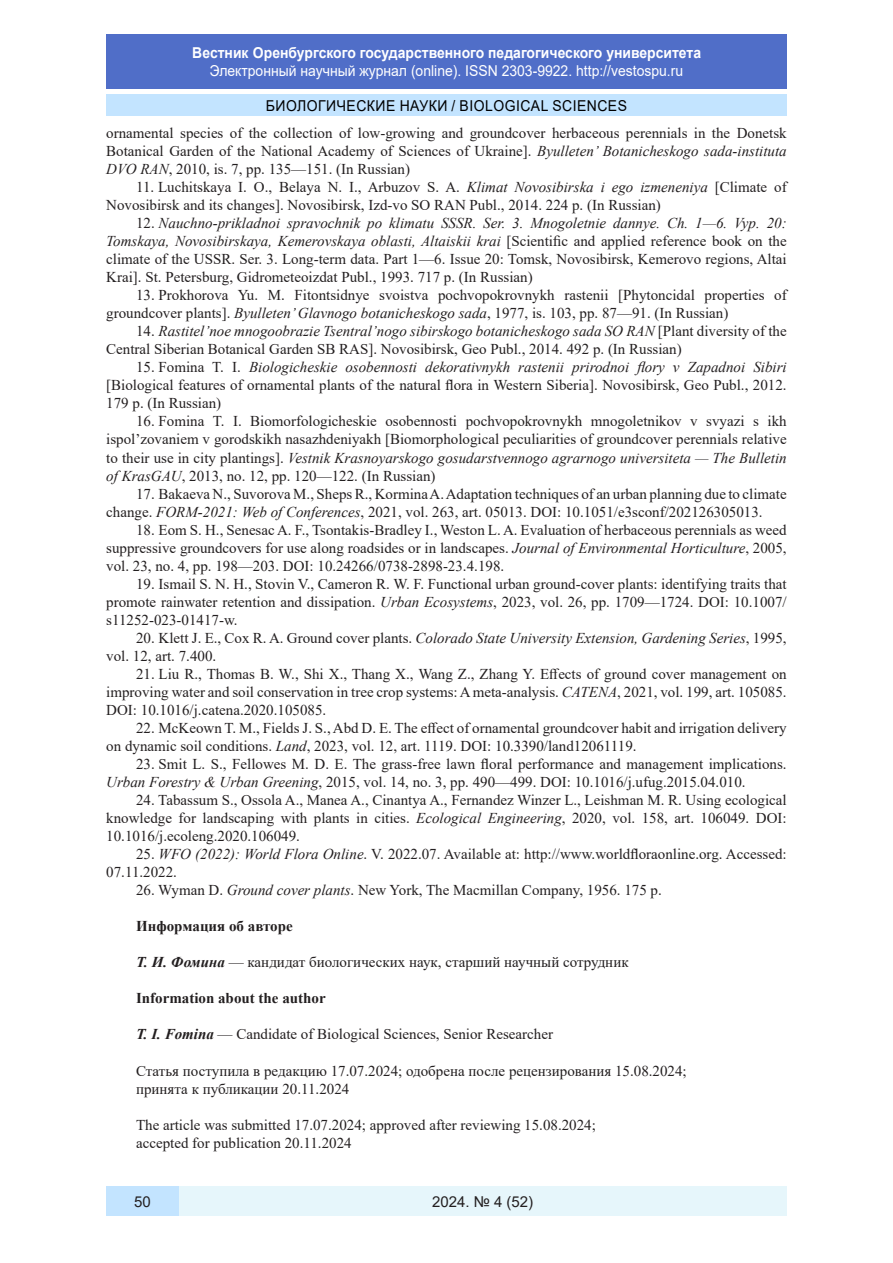
<style>
.page{position:relative;width:893px;height:1263px;background:#fff}
.page>*{position:absolute;margin:0;border:0;box-sizing:border-box;transform-origin:0 0}
.литература{font:15px/18px "Times New Roman";color:#231f20;text-align:justify}
.t1{font:15px "Arial";color:#fff;scale:.93 1}
.t2{font:700 15px "Arial";color:#fff;scale:.93 1}
.литература-2{font:700 15px "Times New Roman";color:#231f20}
.t3{font:15px "Arial";letter-spacing:.035em;color:#000;scale:.93 1}
.t4{font:15px "Arial";color:#231f20}
.s1{font-style:italic}
.s2{font-weight:700;font-style:italic}
</style>
<div class="page">
<div style="left:106px;top:34px;width:681px;height:55px;background:#506ec8"></div>
<div style="left:106px;top:95px;width:681px;height:21px;background:#c3e4ff"></div>
<div style="left:179px;top:1186px;width:608px;height:30px;background:#e6f6fb"></div>
<div style="left:106px;top:1186px;width:73px;height:30px;background:#c3e4ff"></div>
<p class="t2" style="left:192px;top:42px;width:549px">Вестник Оренбургского государственного педагогического университета</p>
<p class="t1" style="left:210px;top:60px;width:511px">Электронный научный журнал (online). ISSN 2303-9922. http://vestospu.ru</p>
<p class="t3" style="left:266px;top:95px;width:390px">БИОЛОГИЧЕСКИЕ НАУКИ / BIOLOGICAL SCIENCES</p>
<p class="литература" style="left:106px;top:123px;width:682px">ornamental species of the collection of low-growing and groundcover herbaceous perennials in the Donetsk Botanical Garden of the National Academy of Sciences of Ukraine]. <span class="s1">Byulleten’ Botanicheskogo sada-instituta DVO RAN</span>, 2010, is. 7, pp. 135—151. (In Russian)</p>
<p class="литература" style="left:106px;top:178px;width:682px;text-indent:30px">11. Luchitskaya I. O., Belaya N. I., Arbuzov S. A. <span class="s1">Klimat Novosibirska i ego izmeneniya</span> [Climate of<br>Novosibirsk and its changes]. Novosibirsk, Izd-vo SO RAN Publ., 2014. 224 p. (In Russian)</p>
<p class="литература" style="left:106px;top:214px;width:682px;text-indent:30px">12. <span class="s1">Nauchno-prikladnoi spravochnik po klimatu SSSR. Ser. 3. Mnogoletnie dannye. Ch. 1—6. Vyp. 20:<br>Tomskaya, Novosibirskaya, Kemerovskaya oblasti, Altaiskii krai</span> [Scientific and applied reference book on the climate of the USSR. Ser. 3. Long-term data. Part 1—6. Issue 20: Tomsk, Novosibirsk, Kemerovo regions, Altai Krai]. St. Petersburg, Gidrometeoizdat Publ., 1993. 717 p. (In Russian)</p>
<p class="литература" style="left:106px;top:286px;width:682px;text-indent:30px">13. Prokhorova Yu. M. Fitontsidnye svoistva pochvopokrovnykh rastenii [Phytoncidal properties of groundcover plants]. <span class="s1">Byulleten’ Glavnogo botanicheskogo sada</span>, 1977, is. 103, pp. 87—91. (In Russian)</p>
<p class="литература" style="left:106px;top:322px;width:682px;text-indent:30px">14. <span class="s1">Rastitel’noe mnogoobrazie Tsentral’nogo sibirskogo botanicheskogo sada SO RAN</span> [Plant diversity of the<br>Central Siberian Botanical Garden SB RAS]. Novosibirsk, Geo Publ., 2014. 492 p. (In Russian)</p>
<p class="литература" style="left:106px;top:358px;width:682px;text-indent:30px">15. Fomina T. I. <span class="s1">Biologicheskie osobennosti dekorativnykh rastenii prirodnoi flory v Zapadnoi Sibiri </span>[Biological features of ornamental plants of the natural flora in Western Siberia]. Novosibirsk, Geo Publ., 2012.<br>179 p. (In Russian)</p>
<p class="литература" style="left:106px;top:412px;width:682px;text-indent:30px">16. Fomina T. I. Biomorfologicheskie osobennosti pochvopokrovnykh mnogoletnikov v svyazi s ikh ispol’zovaniem v gorodskikh nasazhdeniyakh [Biomorphological peculiarities of groundcover perennials relative to their use in city plantings]. <span class="s1">Vestnik Krasnoyarskogo gosudarstvennogo agrarnogo universiteta — The Bulletin of KrasGAU</span>, 2013, no. 12, pp. 120—122. (In Russian)</p>
<p class="литература" style="left:106px;top:484px;width:682px;text-indent:30px">17. Bakaeva N., Suvorova M., Sheps R., Kormina A. Adaptation techniques of an urban planning due to climate change. <span class="s1">FORM-2021: Web of Conferences</span>, 2021, vol. 263, art. 05013. DOI: 10.1051/e3sconf/202126305013.</p>
<p class="литература" style="left:106px;top:520px;width:682px;text-indent:30px">18. Eom S. H., Senesac A. F., Tsontakis-Bradley I., Weston L. A. Evaluation of herbaceous perennials as weed suppressive groundcovers for use along roadsides or in landscapes. <span class="s1">Journal of Environmental Horticulture</span>, 2005, vol. 23, no. 4, pp. 198—203. DOI: 10.24266/0738-2898-23.4.198.</p>
<p class="литература" style="left:106px;top:574px;width:682px;text-indent:30px">19. Ismail S. N. H., Stovin V., Cameron R. W. F. Functional urban ground-cover plants: identifying traits that promote rainwater retention and dissipation. <span class="s1">Urban Ecosystems</span>, 2023, vol. 26, pp. 1709—1724. DOI: 10.1007/ s11252-023-01417-w.</p>
<p class="литература" style="left:106px;top:628px;width:682px;text-indent:30px">20. Klett J. E., Cox R. A. Ground cover plants. <span class="s1">Colorado State University Extension, Gardening Series</span>, 1995, vol. 12, art. 7.400.</p>
<p class="литература" style="left:106px;top:664px;width:682px;text-indent:30px">21. Liu R., Thomas B. W., Shi X., Thang X., Wang Z., Zhang Y. Effects of ground cover management on improving water and soil conservation in tree crop systems: A meta-analysis. <span class="s1">CATENA</span>, 2021, vol. 199, art. 105085.<br>DOI: 10.1016/j.catena.2020.105085.</p>
<p class="литература" style="left:106px;top:718px;width:682px;text-indent:30px">22. McKeown T. M., Fields J. S., Abd D. E. The effect of ornamental groundcover habit and irrigation delivery on dynamic soil conditions. <span class="s1">Land</span>, 2023, vol. 12, art. 1119. DOI: 10.3390/land12061119.</p>
<p class="литература" style="left:106px;top:754px;width:682px;text-indent:30px">23. Smit L. S., Fellowes M. D. E. The grass-free lawn floral performance and management implications.<br><span class="s1">Urban Forestry &amp; Urban Greening</span>, 2015, vol. 14, no. 3, pp. 490—499. DOI: 10.1016/j.ufug.2015.04.010.</p>
<p class="литература" style="left:106px;top:790px;width:682px;text-indent:30px">24. Tabassum S., Ossola A., Manea A., Cinantya A., Fernandez Winzer L., Leishman M. R. Using ecological knowledge for landscaping with plants in cities. <span class="s1">Ecological Engineering</span>, 2020, vol. 158, art. 106049. DOI:<br>10.1016/j.ecoleng.2020.106049.</p>
<p class="литература" style="left:106px;top:845px;width:682px;text-indent:30px">25. <span class="s1">WFO (2022): World Flora Online</span>. V. 2022.07. Available at: http://www.worldfloraonline.org. Accessed:<br>07.11.2022.</p>
<p class="литература" style="left:136px;top:881px;width:527px">26. Wyman D. <span class="s1">Ground cover plants</span>. New York, The Macmillan Company, 1956. 175 p.</p>
<p class="литература-2" style="left:136px;top:915px;width:158px">Информация об авторе</p>
<p class="литература" style="left:136px;top:953px;width:494px"><span class="s2">Т. И. Фомина</span> — кандидат биологических наук, старший научный сотрудник</p>
<p class="литература-2" style="left:136px;top:987px;width:191px">Information about the author</p>
<p class="литература" style="left:136px;top:1025px;width:418px"><span class="s2">T. I. Fomina</span> — Candidate of Biological Sciences, Senior Researcher</p>
<p class="литература" style="left:136px;top:1061px;width:552px">Статья поступила в редакцию 17.07.2024; одобрена после рецензирования 15.08.2024;</p>
<p class="литература" style="left:136px;top:1079px;width:215px">принята к публикации 20.11.2024</p>
<p class="литература" style="left:136px;top:1115px;width:461px">The article was submitted 17.07.2024; approved after reviewing 15.08.2024;</p>
<p class="литература" style="left:136px;top:1133px;width:217px">accepted for publication 20.11.2024</p>
<p class="t4" style="left:134px;top:1191px;width:18px">50</p>
<p class="t4" style="left:432px;top:1192px;width:103px">2024. № 4 (52)</p>
</div>
